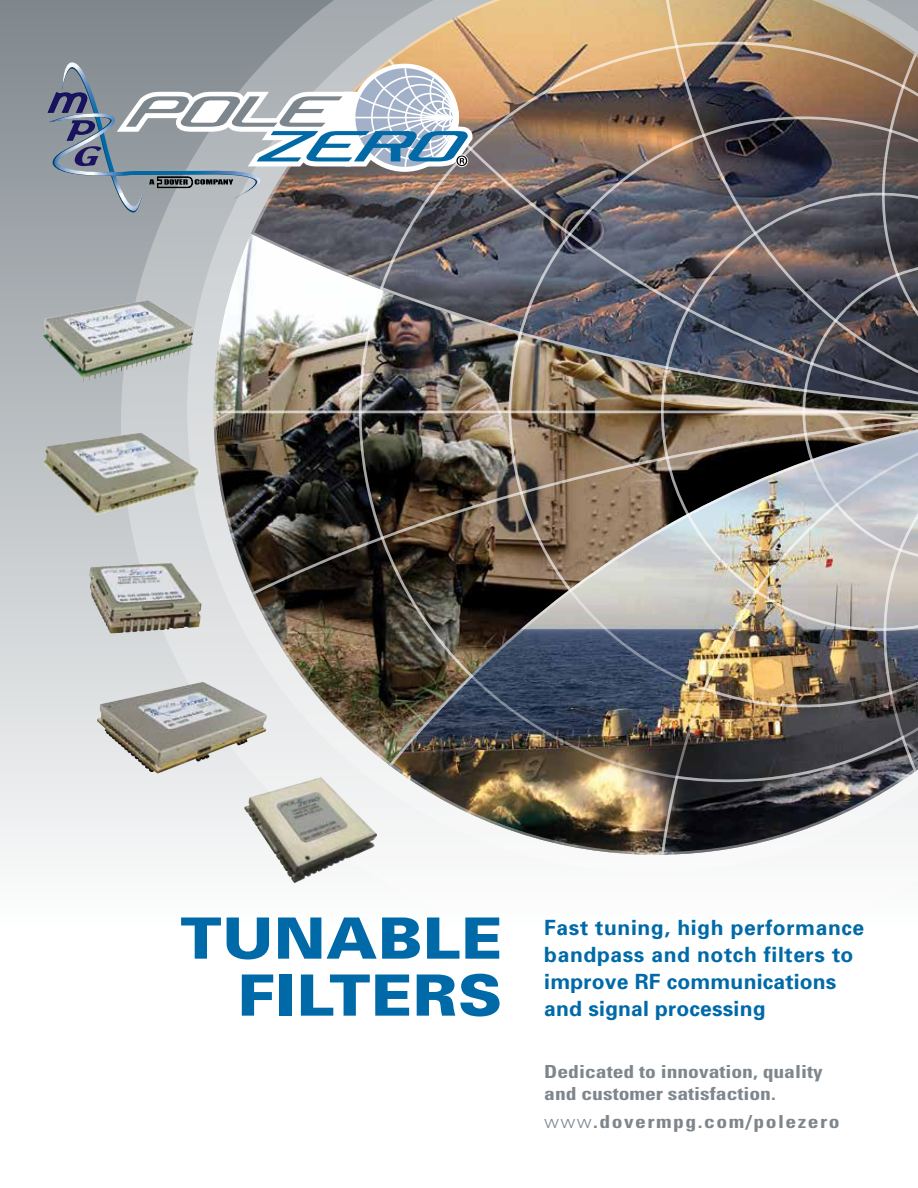
<style>
.page{position:relative;width:918px;height:1188px;background:#fff}
.page>*{position:absolute;margin:0;border:0;box-sizing:border-box;transform-origin:0 0}
.t1{font:900 57px/57px "Univers";letter-spacing:.01em;color:#006aa8;text-align:right;scale:1.08 1}
.t2{font:700 21px/27px "Univers";letter-spacing:.03em;color:#006aa8}
.t3{font:700 condensed 18px/21.6px "Univers";color:#7e868c;scale:1.2 1}
.t4{font:700 condensed 18px "Univers";letter-spacing:.07em;color:#7e868c;scale:1.2 1}
.s1{font-weight:300;font-stretch:normal}
</style>
<div class="page">
<div style="left:0;top:0;width:918px;height:924px;background:linear-gradient(to bottom,#7e878d,#fdfdfd)"></div>
<svg style="left:121px;top:855px;width:797px;height:69px"></svg>
<img style="left:47px;top:0;width:871px;height:855px">
<img style="left:43px;top:300px;width:151px;height:82px">
<img style="left:43px;top:433px;width:157px;height:82px">
<img style="left:273px;top:778px;width:46px;height:13px">
<img style="left:97px;top:682px;width:145px;height:92px">
<img style="left:89px;top:563px;width:113px;height:71px">
<h1 class="t1" style="left:180px;top:908px;width:299px">TUNABLE<br>FILTERS</h1>
<p class="t2" style="left:544px;top:914px;width:321px">Fast tuning, high performance bandpass and notch filters to improve RF communications and signal processing</p>
<p class="t3" style="left:544px;top:1061px;width:234px">Dedicated to innovation, quality and customer satisfaction.</p>
<p class="t4" style="left:544px;top:1111px;width:248px"><span class="s1">www</span>.dovermpg.com/polezero</p>
</div>
